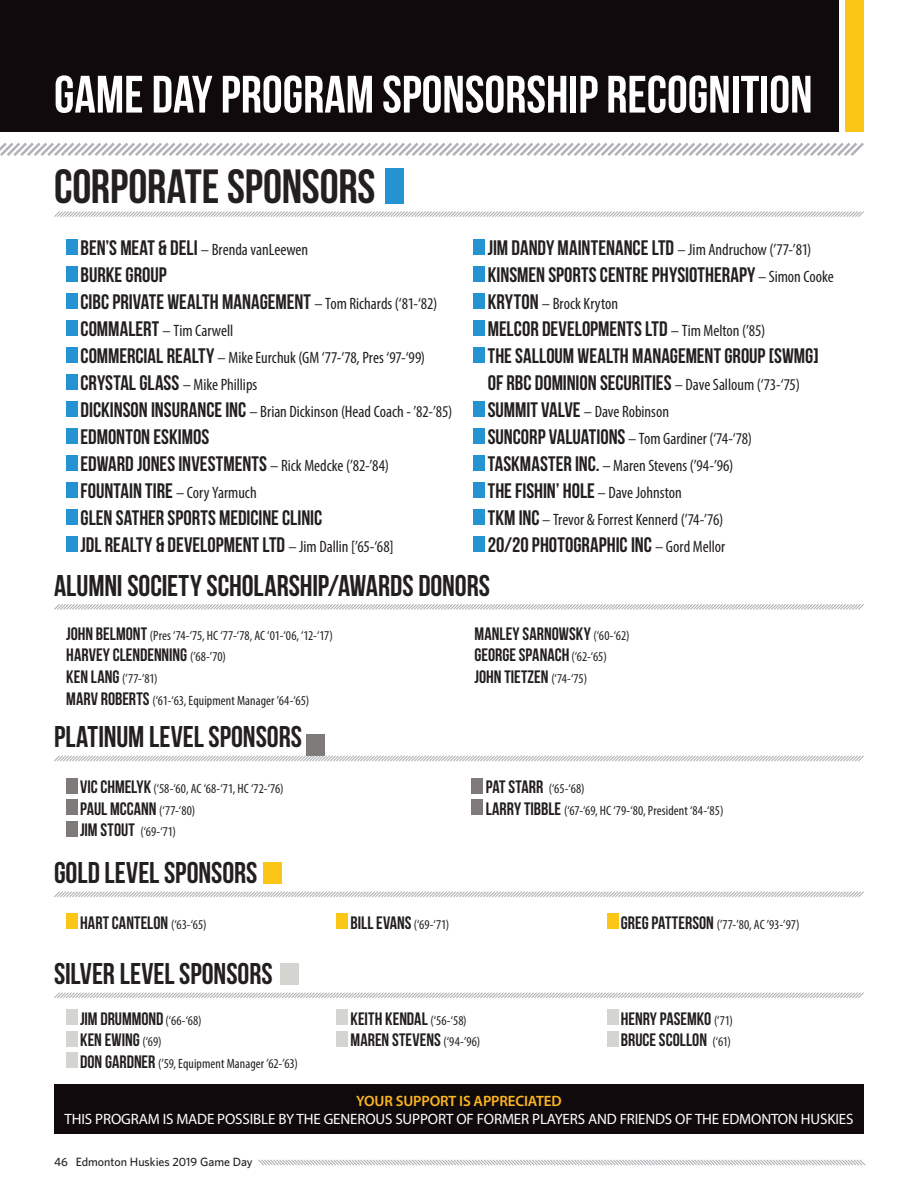
<style>
.page{position:relative;width:918px;height:1188px;background:#fff}
.page>*{position:absolute;margin:0;border:0;box-sizing:border-box;transform-origin:0 0}
.Section_Heading{font:700 52.5px "Bebas Neue";color:#fff}
.t1{font:700 48px "Bebas Neue";letter-spacing:-.005em;color:#231f20}
.t2{font:700 30px "Bebas Neue";color:#231f20}
.t3{font:700 21px/27px "Bebas Neue";color:#231f20}
.t4{font:700 18px "Bebas Neue";color:#231f20}
.t5{font:condensed 16.5px "Myriad Pro";color:#231f20}
.Body_Text{font:15px "Myriad Pro";letter-spacing:-.01em;color:#fff}
.Body_Text-2{font:600 15px "Myriad Pro";letter-spacing:-.01em;color:#ffb620}
.t6{font:condensed 13.5px "Myriad Pro";letter-spacing:.005em;color:#231f20}
.t7{font:500 12px "Whitney";color:#231f20}
.s1{font-family:"Bebas Neue";font-weight:700;font-stretch:normal;font-size:21px}
.s2{font-family:"Myriad Pro";font-weight:400;font-stretch:condensed;font-size:16.5px}
.s3{font-family:"Bebas Neue";font-weight:700;font-stretch:normal;font-size:18px}
.s4{font-family:"Myriad Pro";font-weight:400;font-stretch:condensed;font-size:13.5px}
</style>
<div class="page">
<svg style="left:258px;top:1159px;width:608px;height:7px"></svg>
<div style="left:0;top:0;width:838px;height:132px;background:#110a0c"></div>
<div style="left:846px;top:0;width:18px;height:132px;background:#fbc615"></div>
<svg style="left:0;top:142px;width:864px;height:14px"></svg>
<div style="left:66px;top:240px;width:11px;height:15px;background:#2593d1"></div>
<div style="left:66px;top:267px;width:11px;height:15px;background:#2593d1"></div>
<div style="left:66px;top:294px;width:11px;height:15px;background:#2593d1"></div>
<div style="left:66px;top:321px;width:11px;height:15px;background:#2593d1"></div>
<div style="left:66px;top:348px;width:11px;height:15px;background:#2593d1"></div>
<div style="left:66px;top:375px;width:11px;height:15px;background:#2593d1"></div>
<div style="left:66px;top:402px;width:11px;height:15px;background:#2593d1"></div>
<div style="left:66px;top:429px;width:11px;height:15px;background:#2593d1"></div>
<div style="left:66px;top:456px;width:11px;height:15px;background:#2593d1"></div>
<div style="left:66px;top:483px;width:11px;height:15px;background:#2593d1"></div>
<div style="left:66px;top:510px;width:11px;height:15px;background:#2593d1"></div>
<div style="left:66px;top:537px;width:11px;height:15px;background:#2593d1"></div>
<div style="left:473px;top:240px;width:12px;height:15px;background:#2593d1"></div>
<div style="left:473px;top:267px;width:12px;height:15px;background:#2593d1"></div>
<div style="left:473px;top:294px;width:12px;height:15px;background:#2593d1"></div>
<div style="left:473px;top:321px;width:12px;height:15px;background:#2593d1"></div>
<div style="left:473px;top:348px;width:12px;height:15px;background:#2593d1"></div>
<div style="left:473px;top:402px;width:12px;height:15px;background:#2593d1"></div>
<div style="left:473px;top:429px;width:12px;height:15px;background:#2593d1"></div>
<div style="left:473px;top:456px;width:12px;height:15px;background:#2593d1"></div>
<div style="left:473px;top:483px;width:12px;height:15px;background:#2593d1"></div>
<div style="left:473px;top:510px;width:12px;height:15px;background:#2593d1"></div>
<div style="left:473px;top:537px;width:12px;height:15px;background:#2593d1"></div>
<div style="left:386px;top:168px;width:18px;height:36px;background:#2593d1"></div>
<svg style="left:54px;top:211px;width:810px;height:6px;background:#dbdbdd"></svg>
<svg style="left:54px;top:604px;width:810px;height:6px"></svg>
<div style="left:264px;top:862px;width:18px;height:22px;background:#fbc615"></div>
<svg style="left:54px;top:891px;width:810px;height:6px"></svg>
<div style="left:66px;top:914px;width:11px;height:15px;background:#fbc615"></div>
<div style="left:337px;top:914px;width:11px;height:15px;background:#fbc615"></div>
<div style="left:607px;top:914px;width:11px;height:15px;background:#fbc615"></div>
<div style="left:66px;top:1010px;width:11px;height:15px;background:#d4d4d1"></div>
<div style="left:66px;top:1031px;width:11px;height:15px;background:#d4d4d1"></div>
<div style="left:66px;top:1053px;width:11px;height:15px;background:#d4d4d1"></div>
<div style="left:337px;top:1010px;width:11px;height:15px;background:#d4d4d1"></div>
<div style="left:337px;top:1031px;width:11px;height:15px;background:#d4d4d1"></div>
<div style="left:607px;top:1010px;width:11px;height:15px;background:#d4d4d1"></div>
<div style="left:607px;top:1031px;width:11px;height:15px;background:#d4d4d1"></div>
<div style="left:280px;top:963px;width:18px;height:22px;background:#d4d4d1"></div>
<svg style="left:54px;top:992px;width:810px;height:6px"></svg>
<div style="left:54px;top:1084px;width:810px;height:50px;background:#110a0c"></div>
<div style="left:66px;top:778px;width:11px;height:15px;background:#7e7a79"></div>
<div style="left:66px;top:799px;width:11px;height:16px;background:#7e7a79"></div>
<div style="left:66px;top:821px;width:11px;height:15px;background:#7e7a79"></div>
<div style="left:472px;top:778px;width:11px;height:15px;background:#7e7a79"></div>
<div style="left:472px;top:799px;width:11px;height:16px;background:#7e7a79"></div>
<div style="left:306px;top:734px;width:19px;height:21px;background:#7e7a79"></div>
<svg style="left:54px;top:755px;width:810px;height:7px"></svg>
<p class="Section_Heading" style="left:54px;top:66px;width:760px">GAME DAY PROGRAM SPONSORSHIP RECOGNITION</p>
<p class="t1" style="left:54px;top:160px;width:323px">CORPORATE SPONSORS</p>
<p class="t5" style="left:81px;top:239px;width:229px"><span class="s1">BEN’S MEAT &amp; DELI</span> – Brenda vanLeewen</p>
<p class="t3" style="left:81px;top:261px;width:88px">BURKE GROUP</p>
<p class="t3" style="left:81px;top:288px;width:358px">CIBC PRIVATE WEALTH MANAGEMENT <span class="s2">– Tom Richards (‘81-‘82)</span></p>
<p class="t5" style="left:81px;top:320px;width:154px"><span class="s1">COMMALERT</span> – Tim Carwell</p>
<p class="t5" style="left:81px;top:347px;width:346px"><span class="s1">COMMERCIAL REALTY</span> – Mike Eurchuk (GM ‘77-‘78, Pres ‘97-‘99)</p>
<p class="t5" style="left:81px;top:374px;width:178px"><span class="s1">CRYSTAL GLASS</span> – Mike Phillips</p>
<p class="t5" style="left:81px;top:401px;width:373px"><span class="s1">DICKINSON INSURANCE INC</span> – Brian Dickinson (Head Coach - ’82-’85)</p>
<p class="t3" style="left:81px;top:423px;width:130px">EDMONTON ESKIMOS</p>
<p class="t3" style="left:81px;top:450px;width:310px">EDWARD JONES INVESTMENTS <span class="s2">– Rick Medcke (’82-’84)</span></p>
<p class="t3" style="left:81px;top:477px;width:178px">FOUNTAIN TIRE <span class="s2">– Cory Yarmuch</span></p>
<p class="t3" style="left:81px;top:504px;width:243px">GLEN SATHER SPORTS MEDICINE CLINIC</p>
<p class="t3" style="left:81px;top:531px;width:315px">JDL REALTY &amp; DEVELOPMENT LTD <span class="s2">– Jim Dallin [’65-‘68]</span></p>
<p class="t3" style="left:488px;top:234px;width:325px">JIM DANDY MAINTENANCE LTD <span class="s2">– Jim Andruchow (’77-’81)</span></p>
<p class="t3" style="left:488px;top:261px;width:348px">KINSMEN SPORTS CENTRE PHYSIOTHERAPY <span class="s2">– Simon Cooke</span></p>
<p class="t5" style="left:488px;top:293px;width:132px"><span class="s1">KRYTON</span> – Brock Kryton</p>
<p class="t3" style="left:488px;top:315px;width:279px">MELCOR DEVELOPMENTS LTD <span class="s2">– Tim Melton (’85)</span></p>
<p class="t3" style="left:488px;top:342px;width:332px">THE SALLOUM WEALTH MANAGEMENT GROUP [SWMG]<br>OF RBC DOMINION SECURITIES <span class="s2">– Dave Salloum (‘73-‘75)</span></p>
<p class="t5" style="left:488px;top:401px;width:183px"><span class="s1">SUMMIT VALVE</span> – Dave Robinson</p>
<p class="t5" style="left:488px;top:428px;width:266px"><span class="s1">SUNCORP VALUATIONS</span> – Tom Gardiner (‘74-‘78)</p>
<p class="t5" style="left:488px;top:455px;width:247px"><span class="s1">TASKMASTER INC.</span> – Maren Stevens (’94-’96)</p>
<p class="t3" style="left:488px;top:477px;width:196px">THE FISHIN’ HOLE <span class="s2">– Dave Johnston</span></p>
<p class="t5" style="left:488px;top:509px;width:237px"><span class="s1">TKM INC</span> – Trevor &amp; Forrest Kennerd (’74-’76)</p>
<p class="t3" style="left:488px;top:531px;width:239px">20/20 PHOTOGRAPHIC INC <span class="s2">– Gord Mellor</span></p>
<p class="t2" style="left:54px;top:569px;width:438px">ALUMNI SOCIETY SCHOLARSHIP/AWARDS DONORS</p>
<p class="t6" style="left:66px;top:627px;width:268px"><span class="s3">JOHN BELMONT</span> (Pres ‘74-‘75, HC ‘77-‘78, AC ‘01-‘06, ‘12-‘17)</p>
<p class="t4" style="left:66px;top:645px;width:161px">HARVEY CLENDENNING <span class="s4">(’68-’70)</span></p>
<p class="t6" style="left:66px;top:670px;width:93px"><span class="s3">KEN LANG</span> (’77-’81)</p>
<p class="t6" style="left:66px;top:692px;width:245px"><span class="s3">MARV ROBERTS</span> (‘61-‘63, Equipment Manager ’64-‘65)</p>
<p class="t4" style="left:475px;top:624px;width:156px">MANLEY SARNOWSKY <span class="s4">(‘60-‘62)</span></p>
<p class="t4" style="left:475px;top:645px;width:134px">GEORGE SPANACH <span class="s4">(‘62-‘65)</span></p>
<p class="t4" style="left:475px;top:667px;width:114px">JOHN TIETZEN <span class="s4">(‘74-‘75)</span></p>
<p class="t2" style="left:54px;top:720px;width:250px">PLATINUM LEVEL SPONSORS</p>
<p class="t6" style="left:80px;top:781px;width:205px"><span class="s3">VIC CHMELYK</span> (‘58-‘60, AC ‘68-‘71, HC ‘72-‘76)</p>
<p class="t4" style="left:80px;top:799px;width:117px">PAUL MCCANN <span class="s4">(‘77-‘80)</span></p>
<p class="t6" style="left:80px;top:824px;width:97px"><span class="s3">JIM STOUT</span> (‘69-‘71)</p>
<p class="t6" style="left:486px;top:781px;width:100px"><span class="s3">PAT STARR</span> (‘65-‘68)</p>
<p class="t6" style="left:486px;top:802px;width:239px"><span class="s3">LARRY TIBBLE</span> (‘67-‘69, HC ‘79-‘80, President ‘84-‘85)</p>
<p class="t2" style="left:54px;top:856px;width:205px">GOLD LEVEL SPONSORS</p>
<p class="t4" style="left:80px;top:913px;width:128px">HART CANTELON <span class="s4">(‘63-‘65)</span></p>
<p class="t4" style="left:351px;top:913px;width:100px">BILL EVANS <span class="s4">(‘69-‘71)</span></p>
<p class="t6" style="left:621px;top:916px;width:180px"><span class="s3">GREG PATTERSON</span> (’77-’80, AC ’93-’97)</p>
<p class="t2" style="left:54px;top:957px;width:220px">SILVER LEVEL SPONSORS</p>
<p class="t4" style="left:80px;top:1009px;width:123px">JIM DRUMMOND <span class="s4">(‘66-‘68)</span></p>
<p class="t4" style="left:80px;top:1030px;width:83px">KEN EWING <span class="s4">(‘69)</span></p>
<p class="t6" style="left:80px;top:1055px;width:219px"><span class="s3">DON GARDNER</span> (’59, Equipment Manager ’62-’63)</p>
<p class="t4" style="left:351px;top:1009px;width:118px">KEITH KENDAL <span class="s4">(‘56-‘58)</span></p>
<p class="t4" style="left:351px;top:1030px;width:131px">MAREN STEVENS <span class="s4">(‘94-’96)</span></p>
<p class="t4" style="left:621px;top:1009px;width:114px">HENRY PASEMKO <span class="s4">(‘71)</span></p>
<p class="t4" style="left:621px;top:1030px;width:112px">BRUCE SCOLLON <span class="s4">(‘61)</span></p>
<p class="Body_Text-2" style="left:356px;top:1091px;width:207px">YOUR SUPPORT IS APPRECIATED</p>
<p class="Body_Text" style="left:65px;top:1110px;width:790px">THIS PROGRAM IS MADE POSSIBLE BY THE GENEROUS SUPPORT OF FORMER PLAYERS AND FRIENDS OF THE EDMONTON HUSKIES</p>
<p class="t7" style="left:54px;top:1154px;width:200px">46 Edmonton Huskies 2019 Game Day</p>
</div>
